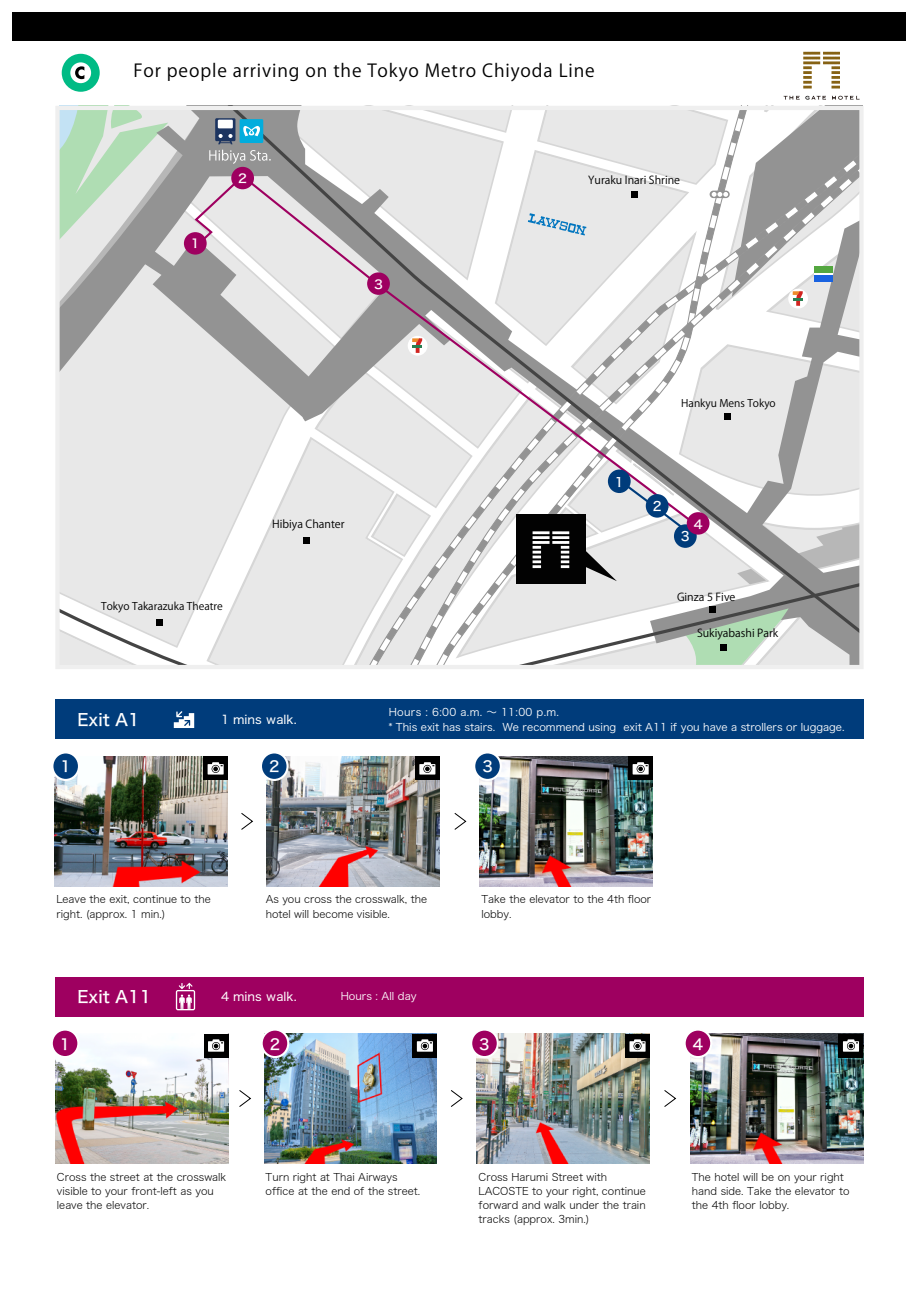
<style>
.page{position:relative;width:919px;height:1289px;background:#fff}
.page>*{position:absolute;margin:0;border:0;box-sizing:border-box;transform-origin:0 0}
.t1{font:17.7px "Koz Go Pr 6 N";letter-spacing:.05em;color:#000}
.t2{font:16.65px "Hira Kaku Std W5";color:#fff}
.t3{font:15px "Hira Kaku Std W5";color:#fff}
.t4{font:12.75px "Hira Kaku Std W5";color:#fff}
.t5{font:12.3px "Hira Kaku Std W5";color:#fff;scale:1.05 1}
.t6{font:12px "Hira Kaku Std W4";color:#fff}
.t7{font:10.95px "Koz Go Pr 6 N";color:#000}
.t8{font:10.5px/14.2px "Hira Kaku Std W2";color:#000}
.t9{font:10.5px/15px "Hira Kaku Std W3";color:#fff}
.t10{font:10.5px "Koz Go Pr 6 N";color:#000}
</style>
<div class="page">
<svg style="left:55px;top:106px;width:808px;height:563px;fill:#e8e8e8"></svg>
<div style="left:724px;top:413px;width:6px;height:7px;background:#000"></div>
<div style="left:719px;top:643px;width:7px;height:7px;background:#000"></div>
<svg style="left:618px;top:529px;width:58px;height:5px"></svg>
<svg style="left:191px;top:306px;width:510px;height:223px"></svg>
<div style="left:608px;top:469px;width:22px;height:24px;background:#003c7b;border-radius:50%"></div>
<div style="left:645px;top:494px;width:23px;height:23px;background:#003c7b;border-radius:50%"></div>
<div style="left:674px;top:524px;width:22px;height:24px;background:#003c7b;border-radius:50%"></div>
<div style="left:686px;top:512px;width:23px;height:22px;background:#9e0060;border-radius:50%"></div>
<div style="left:708px;top:606px;width:7px;height:7px;background:#000"></div>
<div style="left:407px;top:336px;width:20px;height:19px;background:#fff;border-radius:50%"></div>
<svg style="left:412px;top:338px;width:10px;height:15px"></svg>
<div style="left:788px;top:289px;width:20px;height:19px;background:#fff;border-radius:50%"></div>
<div style="left:516px;top:514px;width:69px;height:69px;background:#020202"></div>
<svg style="left:532px;top:531px;width:37px;height:37px"></svg>
<svg style="left:585px;top:543px;width:32px;height:38px"></svg>
<svg style="left:60px;top:106px;width:802px;height:200px"></svg>
<div style="left:303px;top:537px;width:7px;height:6px;background:#000"></div>
<div style="left:156px;top:619px;width:7px;height:6px;background:#000"></div>
<div style="left:62px;top:54px;width:38px;height:38px;background:#00bb85;border-radius:50%"></div>
<div style="left:70px;top:62px;width:21px;height:21px;background:#fff;border-radius:50%"></div>
<svg style="left:75px;top:66px;width:9px;height:13px"></svg>
<img style="left:55px;top:756px;width:173px;height:130px">
<img style="left:267px;top:756px;width:172px;height:130px">
<div style="left:55px;top:700px;width:808px;height:39px;background:#003c7b"></div>
<svg style="left:241px;top:813px;width:12px;height:17px"></svg>
<div style="left:203px;top:756px;width:25px;height:24px;background:#000"></div>
<svg style="left:207px;top:762px;width:17px;height:12px"></svg>
<div style="left:415px;top:756px;width:24px;height:24px;background:#000"></div>
<svg style="left:419px;top:762px;width:16px;height:12px"></svg>
<div style="left:52px;top:752px;width:27px;height:28px;background:#003c7b;border-radius:50%"></div>
<div style="left:51px;top:751px;width:29px;height:30px;border:2px solid #fff;border-radius:50%"></div>
<div style="left:261px;top:752px;width:26px;height:28px;background:#003c7b;border-radius:50%"></div>
<div style="left:260px;top:751px;width:28px;height:30px;border:2px solid #fff;border-radius:50%"></div>
<img style="left:480px;top:756px;width:172px;height:130px">
<svg style="left:454px;top:813px;width:13px;height:17px"></svg>
<div style="left:628px;top:756px;width:24px;height:24px;background:#000"></div>
<svg style="left:632px;top:762px;width:16px;height:12px"></svg>
<div style="left:474px;top:752px;width:27px;height:28px;background:#003c7b;border-radius:50%"></div>
<div style="left:473px;top:751px;width:29px;height:30px;border:2px solid #fff;border-radius:50%"></div>
<img style="left:264px;top:1033px;width:173px;height:130px">
<img style="left:55px;top:1040px;width:173px;height:123px">
<div style="left:55px;top:977px;width:808px;height:39px;background:#9e0060"></div>
<svg style="left:239px;top:1090px;width:12px;height:17px"></svg>
<div style="left:204px;top:1033px;width:24px;height:24px;background:#000"></div>
<svg style="left:208px;top:1039px;width:16px;height:12px"></svg>
<div style="left:412px;top:1033px;width:25px;height:24px;background:#000"></div>
<svg style="left:417px;top:1039px;width:16px;height:12px"></svg>
<div style="left:261px;top:1029px;width:27px;height:28px;background:#9e0060;border-radius:50%"></div>
<div style="left:260px;top:1028px;width:29px;height:30px;border:2px solid #fff;border-radius:50%"></div>
<div style="left:52px;top:1029px;width:26px;height:28px;background:#9e0060;border-radius:50%"></div>
<div style="left:51px;top:1028px;width:28px;height:30px;border:2px solid #fff;border-radius:50%"></div>
<svg style="left:176px;top:982px;width:19px;height:28px"></svg>
<svg style="left:803px;top:52px;width:36px;height:37px"></svg>
<svg style="left:783px;top:96px;width:76px;height:4px"></svg>
<div style="left:13px;top:13px;width:893px;height:28px;background:#000"></div>
<img style="left:477px;top:1033px;width:172px;height:130px">
<svg style="left:451px;top:1090px;width:12px;height:17px"></svg>
<div style="left:625px;top:1033px;width:24px;height:24px;background:#000"></div>
<svg style="left:629px;top:1039px;width:16px;height:12px"></svg>
<div style="left:471px;top:1029px;width:27px;height:28px;background:#9e0060;border-radius:50%"></div>
<div style="left:470px;top:1028px;width:29px;height:30px;border:2px solid #fff;border-radius:50%"></div>
<img style="left:690px;top:1033px;width:173px;height:130px">
<svg style="left:664px;top:1090px;width:12px;height:17px"></svg>
<div style="left:838px;top:1033px;width:25px;height:24px;background:#000"></div>
<svg style="left:842px;top:1039px;width:16px;height:12px"></svg>
<div style="left:684px;top:1029px;width:27px;height:28px;background:#9e0060;border-radius:50%"></div>
<div style="left:683px;top:1028px;width:29px;height:30px;border:2px solid #fff;border-radius:50%"></div>
<svg style="left:174px;top:711px;width:20px;height:17px"></svg>
<h1 class="t1" style="left:133px;top:61px;width:463px">For people arriving on the Tokyo Metro Chiyoda Line</h1>
<p class="t5" style="left:191px;top:234px;width:10px">1</p>
<p class="t5" style="left:238px;top:169px;width:10px">2</p>
<p class="t5" style="left:374px;top:275px;width:10px">3</p>
<p class="t10" style="left:101px;top:600px;width:123px">Tokyo Takarazuka Theatre</p>
<p class="t7" style="left:272px;top:518px;width:74px">Hibiya Chanter</p>
<p class="t7" style="left:588px;top:174px;width:93px">Yuraku Inari Shrine</p>
<p class="t4" style="left:614px;top:472px;width:10px">1</p>
<p class="t10" style="left:681px;top:397px;width:96px">Hankyu Mens Tokyo</p>
<p class="t4" style="left:652px;top:496px;width:10px">2</p>
<p class="t5" style="left:693px;top:514px;width:10px">4</p>
<p class="t4" style="left:680px;top:527px;width:10px">3</p>
<p class="t7" style="left:677px;top:590px;width:60px">Ginza 5 Five</p>
<p class="t7" style="left:697px;top:626px;width:83px">Sukiyabashi Park</p>
<h2 class="t2" style="left:77px;top:706px;width:64px">Exit A1</h2>
<p class="t9" style="left:389px;top:704px;width:457px">Hours : 6:00 a.m. ～ 11:00 p.m.<br>* This exit has stairs. We recommend using exit A11 if you have a strollers or luggage.</p>
<p class="t6" style="left:221px;top:710px;width:77px">1 mins walk.</p>
<h3 class="t3" style="left:60px;top:755px;width:12px">1</h3>
<h3 class="t3" style="left:269px;top:755px;width:12px">2</h3>
<h3 class="t3" style="left:482px;top:755px;width:12px">3</h3>
<p class="t8" style="left:56px;top:892px;width:156px">Leave the exit, continue to the right. (approx. 1 min.)</p>
<p class="t8" style="left:266px;top:892px;width:163px">As you cross the crosswalk, the hotel will become visible.</p>
<p class="t8" style="left:481px;top:892px;width:171px">Take the elevator to the 4th floor lobby.</p>
<h2 class="t2" style="left:77px;top:983px;width:75px">Exit A11</h2>
<p class="t6" style="left:221px;top:987px;width:77px">4 mins walk.</p>
<p class="t9" style="left:341px;top:988px;width:77px">Hours : All day</p>
<h3 class="t3" style="left:60px;top:1032px;width:12px">1</h3>
<h3 class="t3" style="left:270px;top:1032px;width:12px">2</h3>
<h3 class="t3" style="left:479px;top:1032px;width:12px">3</h3>
<h3 class="t3" style="left:692px;top:1032px;width:12px">4</h3>
<p class="t8" style="left:57px;top:1169px;width:171px">Cross the street at the crosswalk visible to your front-left as you leave the elevator.</p>
<p class="t8" style="left:265px;top:1169px;width:156px">Turn right at Thai Airways office at the end of the street.</p>
<p class="t8" style="left:478px;top:1169px;width:169px">Cross Harumi Street with<br>LACOSTE to your right, continue forward and walk under the train tracks (approx. 3min.)</p>
<p class="t8" style="left:692px;top:1169px;width:159px">The hotel will be on your right hand side. Take the elevator to the 4th floor lobby.</p>
</div>
